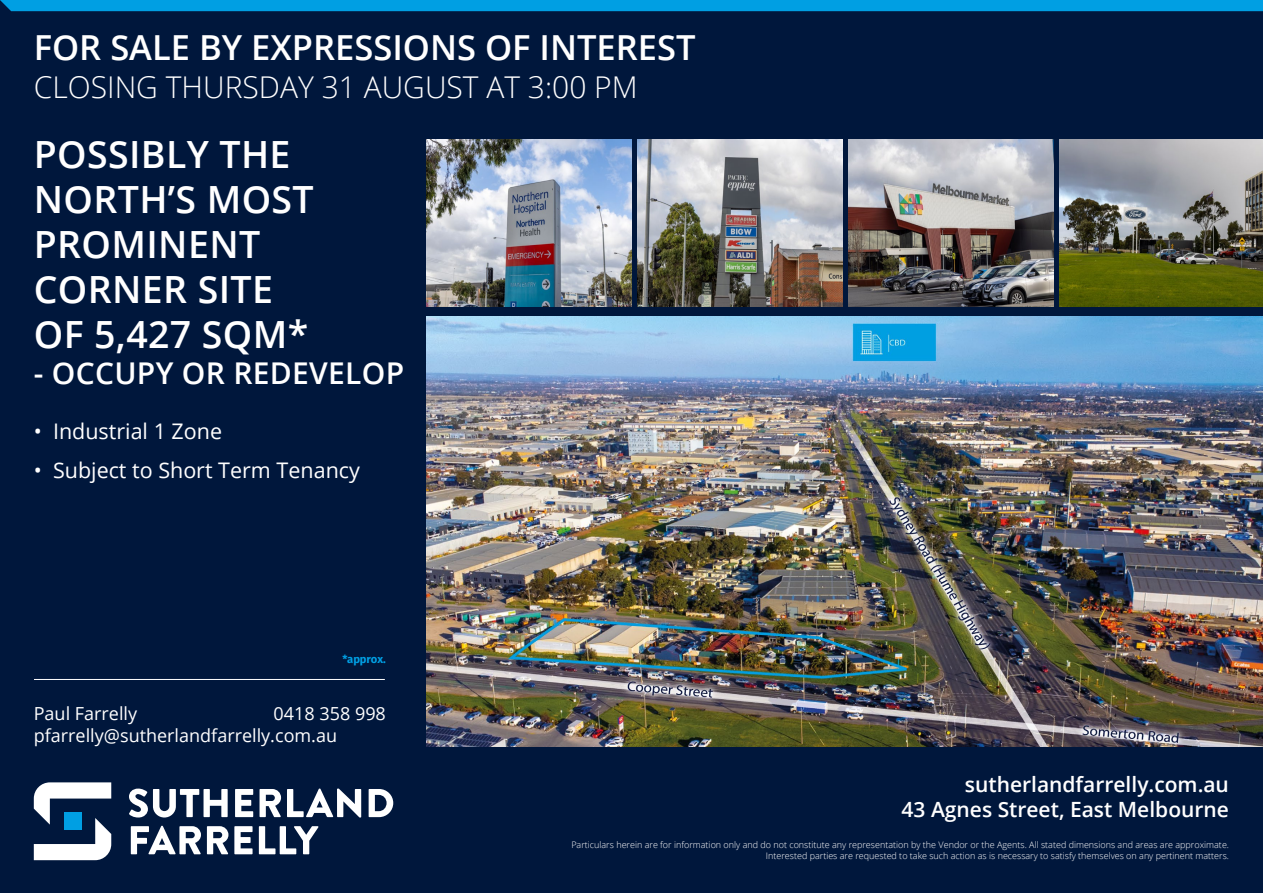
<style>
.page{position:relative;width:1263px;height:893px;background:#fff}
.page>*{position:absolute;margin:0;border:0;box-sizing:border-box;transform-origin:0 0}
.t1{font:600 37.5px/45px "Open Sans";letter-spacing:.01em;color:#fff}
.t2{font:600 34.5px "Open Sans";color:#fff}
.t3{font:300 30px "Open Sans";color:#fff}
.t4{font:600 30px "Open Sans";letter-spacing:.01em;color:#fff}
.t5{font:21.45px "Open Sans";color:#fff}
.t6{font:600 21px/25.2px "Open Sans";color:#fff;text-align:right}
.t7{font:18px/22.5px "Open Sans";color:#fff}
.t8{font:700 11.25px "Fira Sans";color:#009fe3}
.t9{font:300 9px/10.8px "Open Sans";color:#fff;text-align:right}
</style>
<div class="page">
<div style="left:0;top:11px;width:1263px;height:882px;background:#00173c"></div>
<svg style="left:34px;top:782px;width:77px;height:78px"></svg>
<svg style="left:129px;top:789px;width:99px;height:28px"></svg>
<svg style="left:235px;top:789px;width:18px;height:28px"></svg>
<svg style="left:260px;top:789px;width:21px;height:28px"></svg>
<svg style="left:287px;top:789px;width:74px;height:28px"></svg>
<svg style="left:369px;top:789px;width:24px;height:28px"></svg>
<svg style="left:131px;top:826px;width:70px;height:28px"></svg>
<svg style="left:207px;top:826px;width:21px;height:28px"></svg>
<svg style="left:234px;top:826px;width:19px;height:28px"></svg>
<svg style="left:259px;top:826px;width:60px;height:28px"></svg>
<img style="left:427px;top:139px;width:204px;height:168px">
<img style="left:427px;top:317px;width:835px;height:429px">
<hr style="left:34px;top:679px;width:351px;height:1px;background:#fff">
<div style="left:0;top:0;width:1263px;height:11px;background:#009fe3"></div>
<img style="left:638px;top:139px;width:204px;height:168px">
<img style="left:849px;top:139px;width:204px;height:168px">
<img style="left:1059px;top:139px;width:204px;height:168px">
<h2 class="t2" style="left:34px;top:24px;width:663px">FOR SALE BY EXPRESSIONS OF INTEREST</h2>
<h3 class="t3" style="left:34px;top:67px;width:605px">CLOSING THURSDAY 31 AUGUST AT 3:00 PM</h3>
<h1 class="t1" style="left:34px;top:131px;width:281px">POSSIBLY THE<br>NORTH’S MOST<br>PROMINENT<br>CORNER SITE<br>OF 5,427 SQM*</h1>
<h3 class="t4" style="left:34px;top:352px;width:372px">- OCCUPY OR REDEVELOP</h3>
<h3 class="t5" style="left:34px;top:417px;width:190px">• Industrial 1 Zone</h3>
<h3 class="t5" style="left:34px;top:455px;width:328px">• Subject to Short Term Tenancy</h3>
<p class="t8" style="left:342px;top:650px;width:45px">*approx.</p>
<h3 class="t7" style="left:34px;top:701px;width:105px">Paul Farrelly</h3>
<h3 class="t7" style="left:34px;top:701px;width:354px;text-indent:240px">0418 358 998 pfarrelly@sutherlandfarrelly.com.au</h3>
<h3 class="t6" style="left:901px;top:771px;width:329px">sutherlandfarrelly.com.au<br>43 Agnes Street, East Melbourne</h3>
<p class="t9" style="left:571px;top:839px;width:659px">Particulars herein are for information only and do not constitute any representation by the Vendor or the Agents. All stated dimensions and areas are approximate.<br>Interested parties are requested to take such action as is necessary to satisfy themselves on any pertinent matters.</p>
</div>
